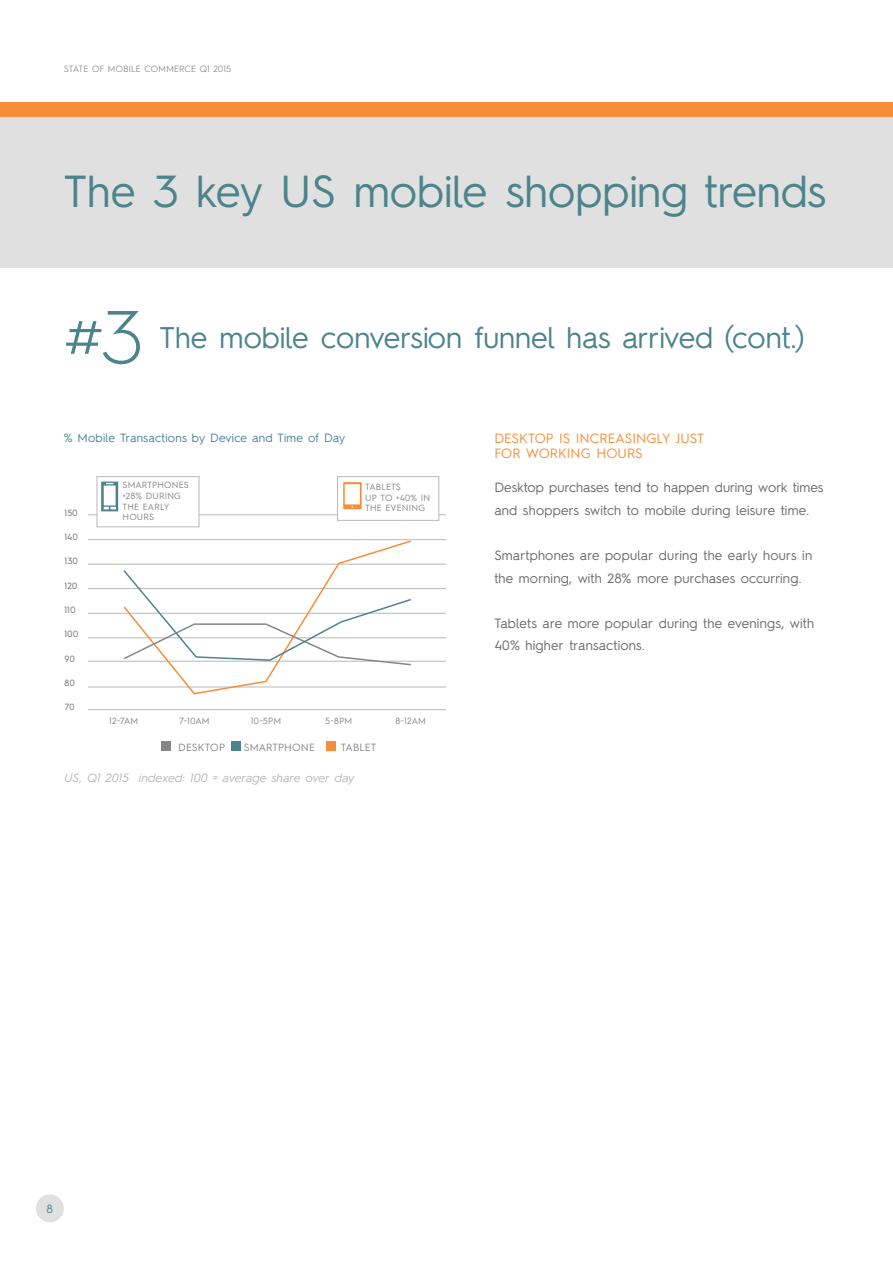
<style>
.page{position:relative;width:893px;height:1263px;background:#fff}
.page>*{position:absolute;margin:0;border:0;box-sizing:border-box;transform-origin:0 0}
.t1{font:300 75px "Hurme Geometric Sans 2";color:#4c848b}
.t2{font:45px "Hurme Geometric Sans 2";color:#4c848b}
.t3{font:30px "Hurme Geometric Sans 2";color:#4c848b}
.t4{font:13.5px/22.5px "Hurme Geometric Sans 2";letter-spacing:.01em;color:#676a6d}
.t5{font:13.5px/15px "Hurme Geometric Sans 2";letter-spacing:.005em;color:#f78d39}
.t6{font:12px "Hurme Geometric Sans 2";letter-spacing:.02em;color:#4c848b}
.t7{font:italic 12px "Hurme Geometric Sans 2";letter-spacing:.01em;color:#b8b8b9}
.t8{font:10.5px "Hurme Geometric Sans 2";letter-spacing:.01em;color:#858688}
.t9{font:9px/10.6px "Hurme Geometric Sans 2";letter-spacing:.02em;color:#858688}
.t10{font:300 9px "Hurme Geometric Sans 2";letter-spacing:.02em;color:#676a6d}
.t11{font:9px "Hurme Geometric Sans 2";letter-spacing:.035em;color:#676a6d}
</style>
<div class="page">
<div style="left:0;top:117px;width:893px;height:151px;background:#e1e0e1"></div>
<div style="left:0;top:103px;width:893px;height:14px;background:#f78d39"></div>
<div style="left:36px;top:1194px;width:28px;height:28px;background:#e1e0e1;border-radius:50%"></div>
<hr style="left:88px;top:514px;width:358px;height:1px;background:#b8b8b9">
<hr style="left:88px;top:661px;width:358px;height:1px;background:#b8b8b9">
<hr style="left:88px;top:637px;width:358px;height:1px;background:#b8b8b9">
<hr style="left:88px;top:613px;width:358px;height:1px;background:#b8b8b9">
<hr style="left:88px;top:588px;width:358px;height:1px;background:#b8b8b9">
<hr style="left:88px;top:564px;width:358px;height:1px;background:#b8b8b9">
<hr style="left:88px;top:539px;width:358px;height:1px;background:#b8b8b9">
<hr style="left:88px;top:687px;width:358px;height:1px;background:#b8b8b9">
<hr style="left:88px;top:709px;width:358px;height:1px;background:#b8b8b9">
<div style="left:231px;top:741px;width:9px;height:10px;background:#4c848b"></div>
<div style="left:326px;top:741px;width:9px;height:10px;background:#f78d39"></div>
<div style="left:161px;top:741px;width:10px;height:10px;background:#858688"></div>
<svg style="left:122px;top:539px;width:291px;height:156px"></svg>
<svg style="left:122px;top:568px;width:291px;height:98px"></svg>
<div style="left:97px;top:476px;width:102px;height:51px;background:#fff;border:1px solid #b8b8b9"></div>
<svg style="left:101px;top:482px;width:17px;height:29px"></svg>
<div style="left:337px;top:476px;width:102px;height:45px;background:#fff;border:1px solid #b8b8b9"></div>
<svg style="left:343px;top:482px;width:19px;height:27px"></svg>
<p class="t10" style="left:64px;top:63px;width:169px">STATE OF MOBILE COMMERCE Q1 2015</p>
<h2 class="t2" style="left:64px;top:160px;width:764px">The 3 key US mobile shopping trends</h2>
<h1 class="t1" style="left:64px;top:286px;width:81px">#3</h1>
<h3 class="t3" style="left:159px;top:316px;width:647px">The mobile conversion funnel has arrived (cont.)</h3>
<p class="t6" style="left:64px;top:429px;width:283px">% Mobile Transactions by Device and Time of Day</p>
<p class="t11" style="left:64px;top:506px;width:15px">150</p>
<p class="t11" style="left:64px;top:531px;width:15px">140</p>
<p class="t11" style="left:64px;top:555px;width:15px">130</p>
<p class="t11" style="left:64px;top:579px;width:14px">120</p>
<p class="t11" style="left:64px;top:604px;width:12px">110</p>
<p class="t11" style="left:64px;top:628px;width:15px">100</p>
<p class="t11" style="left:64px;top:652px;width:12px">90</p>
<p class="t11" style="left:64px;top:676px;width:12px">80</p>
<p class="t11" style="left:64px;top:701px;width:12px">70</p>
<p class="t9" style="left:123px;top:479px;width:68px">SMARTPHONES +28% DURING<br>THE EARLY<br>HOURS</p>
<p class="t9" style="left:365px;top:481px;width:66px">TABLETS<br>UP TO +40% IN<br>THE EVENING</p>
<p class="t9" style="left:109px;top:715px;width:31px">12-7AM</p>
<p class="t9" style="left:179px;top:715px;width:32px">7-10AM</p>
<p class="t9" style="left:251px;top:715px;width:32px">10-5PM</p>
<p class="t9" style="left:325px;top:715px;width:29px">5-8PM</p>
<p class="t9" style="left:395px;top:715px;width:32px">8-12AM</p>
<p class="t8" style="left:178px;top:740px;width:48px">DESKTOP</p>
<p class="t8" style="left:244px;top:740px;width:73px">SMARTPHONE</p>
<p class="t8" style="left:341px;top:740px;width:37px">TABLET</p>
<p class="t7" style="left:65px;top:769px;width:292px">US, Q1 2015 indexed: 100 = average share over day</p>
<p class="t5" style="left:494px;top:430px;width:211px">DESKTOP IS INCREASINGLY JUST<br>FOR WORKING HOURS</p>
<p class="t4" style="left:494px;top:476px;width:331px">Desktop purchases tend to happen during work times and shoppers switch to mobile during leisure time.</p>
<p class="t4" style="left:494px;top:543px;width:319px">Smartphones are popular during the early hours in the morning, with 28% more purchases occurring.</p>
<p class="t4" style="left:494px;top:611px;width:321px">Tablets are more popular during the evenings, with<br>40% higher transactions.</p>
<p class="t6" style="left:47px;top:1200px;width:8px">8</p>
</div>
